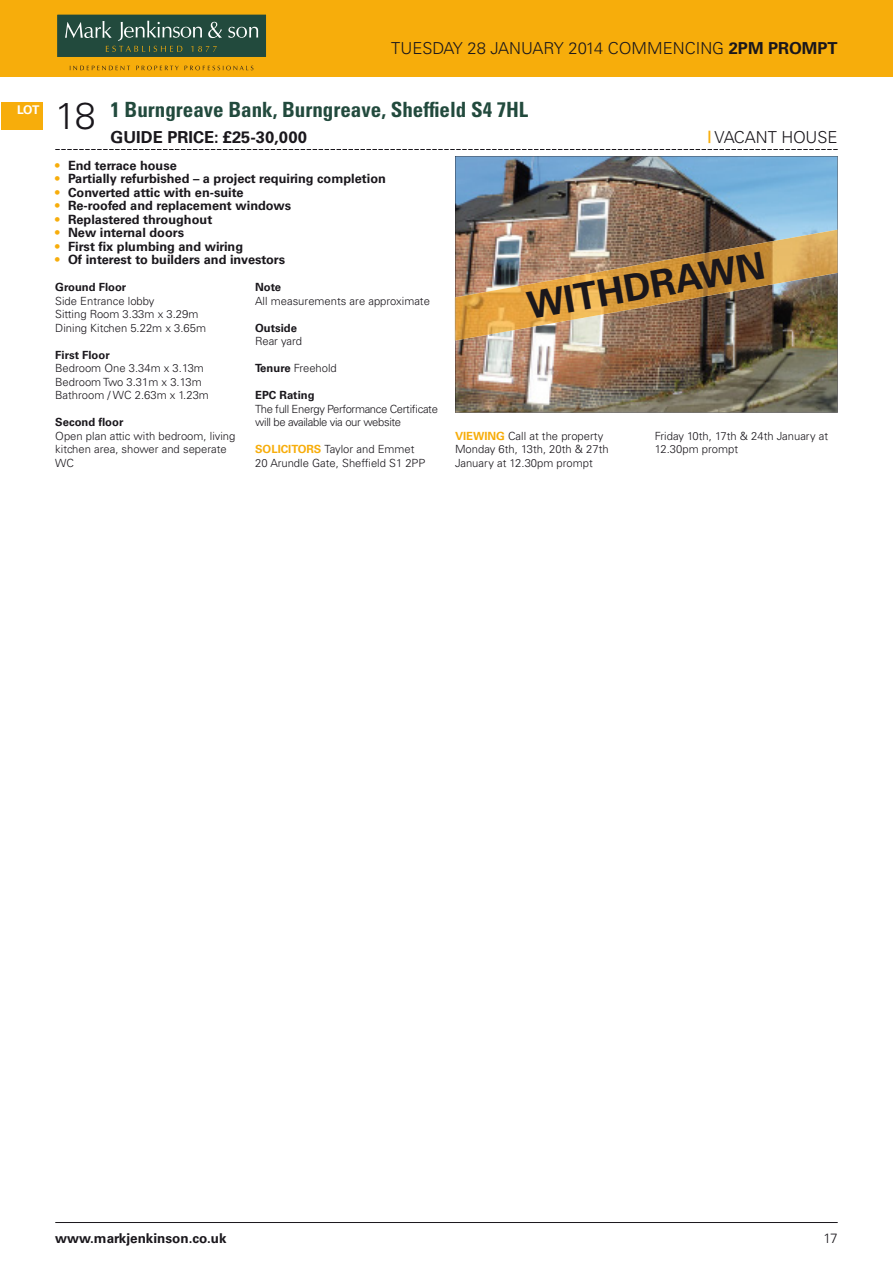
<style>
.page{position:relative;width:893px;height:1263px;background:#fff}
.page>*{position:absolute;margin:0;border:0;box-sizing:border-box;transform-origin:0 0}
.t1{font:700 37.5px "Univers LT Std";color:#1a171c}
.t2{font:700 condensed 21px "Univers LT Std";color:#224a3d}
.t3{font:300 16.5px "Univers LT Std";color:#1a171c}
.t4{font:700 16.5px "Univers LT Std";color:#1a171c}
.t5{font:700 13.5px "Univers LT Std";color:#1a171c}
.t6{font:300 13.5px "Univers LT Std";color:#1a171c}
.t7{font:700 12.75px "Univers LT Std";color:#1a171c}
.t8{font:700 12px "Univers LT Std";color:#fff}
.t9{font:300 11.25px/13.5px "Univers LT Std";color:#1a171c}
.t10{font:300 11.25px/13.5px "Univers LT Std";letter-spacing:-.03em;color:#1a171c}
.t11{font:700 11.25px "Univers LT Std";color:#1a171c}
.s1{font-weight:700}
.s2{font-weight:300;font-stretch:normal;font-size:37.5px;color:#1a171c}
.s3{color:#f7ad0b}
.s4{font-weight:700;color:#f7ad0b}
</style>
<div class="page">
<hr style="left:55px;top:1222px;width:783px;height:1px;background:#1a171c">
<div style="left:1px;top:0;width:892px;height:77px;background:#f7ad0b"></div>
<div style="left:56px;top:14px;width:211px;height:44px;background:#224a3d"></div>
<div style="left:55px;top:13px;width:213px;height:46px;border:2px solid #f7ad0b"></div>
<svg style="left:70px;top:66px;width:183px;height:4px"></svg>
<svg style="left:65px;top:21px;width:193px;height:31px"></svg>
<svg style="left:55px;top:149px;width:783px;height:1px"></svg>
<div style="left:1px;top:102px;width:42px;height:27px;background:#f7ad0b"></div>
<img style="left:455px;top:156px;width:383px;height:257px">
<img style="left:455px;top:230px;width:383px;height:111px">
<h3 class="t3" style="left:391px;top:42px;width:448px">TUESDAY 28 JANUARY 2014 COMMENCING <span class="s1">2PM PROMPT</span></h3>
<p class="t8" style="left:17px;top:105px;width:24px">LOT</p>
<h2 class="t2" style="left:55px;top:102px;width:474px"><span class="s2">18</span> 1 Burngreave Bank, Burngreave, Sheffield S4 7HL</h2>
<h3 class="t4" style="left:111px;top:131px;width:198px">GUIDE PRICE: £25-30,000</h3>
<h3 class="t3" style="left:708px;top:131px;width:131px"><sup>|</sup> VACANT HOUSE</h3>
<p class="t7" style="left:55px;top:160px;width:123px"><span class="s3">•</span> End terrace house</p>
<p class="t7" style="left:55px;top:174px;width:332px"><span class="s3">•</span> Partially refurbished – a project requiring completion</p>
<p class="t7" style="left:55px;top:187px;width:190px"><span class="s3">•</span> Converted attic with en-suite</p>
<p class="t7" style="left:55px;top:201px;width:237px"><span class="s3">•</span> Re-roofed and replacement windows</p>
<p class="t7" style="left:55px;top:214px;width:159px"><span class="s3">•</span> Replastered throughout</p>
<p class="t7" style="left:55px;top:228px;width:130px"><span class="s3">•</span> New internal doors</p>
<p class="t7" style="left:55px;top:241px;width:189px"><span class="s3">•</span> First fix plumbing and wiring</p>
<p class="t7" style="left:55px;top:255px;width:232px"><span class="s3">•</span> Of interest to builders and investors</p>
<p class="t11" style="left:55px;top:283px;width:72px">Ground Floor</p>
<p class="t9" style="left:55px;top:295px;width:152px">Side Entrance lobby<br>Sitting Room 3.33m x 3.29m<br>Dining Kitchen 5.22m x 3.65m</p>
<p class="t11" style="left:55px;top:350px;width:56px">First Floor</p>
<p class="t9" style="left:55px;top:362px;width:155px">Bedroom One 3.34m x 3.13m<br>Bedroom Two 3.31m x 3.13m<br>Bathroom / WC 2.63m x 1.23m</p>
<p class="t11" style="left:55px;top:418px;width:70px">Second floor</p>
<p class="t9" style="left:55px;top:430px;width:182px">Open plan attic with bedroom, living kitchen area, shower and seperate<br>WC</p>
<p class="t11" style="left:255px;top:283px;width:28px">Note</p>
<p class="t9" style="left:255px;top:295px;width:176px">All measurements are approximate</p>
<p class="t11" style="left:255px;top:323px;width:43px">Outside</p>
<p class="t9" style="left:255px;top:335px;width:49px">Rear yard</p>
<p class="t9" style="left:255px;top:362px;width:83px"><span class="s1">Tenure</span> Freehold</p>
<p class="t11" style="left:255px;top:391px;width:61px">EPC Rating</p>
<p class="t10" style="left:255px;top:403px;width:184px">The full Energy Performance Certificate will be available via our website</p>
<p class="t9" style="left:255px;top:443px;width:172px"><span class="s4">SOLICITORS</span> Taylor and Emmet<br>20 Arundle Gate, Sheffield S1 2PP</p>
<h1 class="t1" style="left:525px;top:292px;width:242px;rotate:-10deg">WITHDRAWN</h1>
<p class="t9" style="left:455px;top:430px;width:155px"><span class="s4">VIEWING</span> Call at the property<br>Monday 6th, 13th, 20th &amp; 27th<br>January at 12.30pm prompt</p>
<p class="t9" style="left:655px;top:430px;width:175px">Friday 10th, 17th &amp; 24th January at<br>12.30pm prompt</p>
<p class="t5" style="left:55px;top:1233px;width:173px">www.markjenkinson.co.uk</p>
<p class="t6" style="left:824px;top:1233px;width:16px">17</p>
</div>
